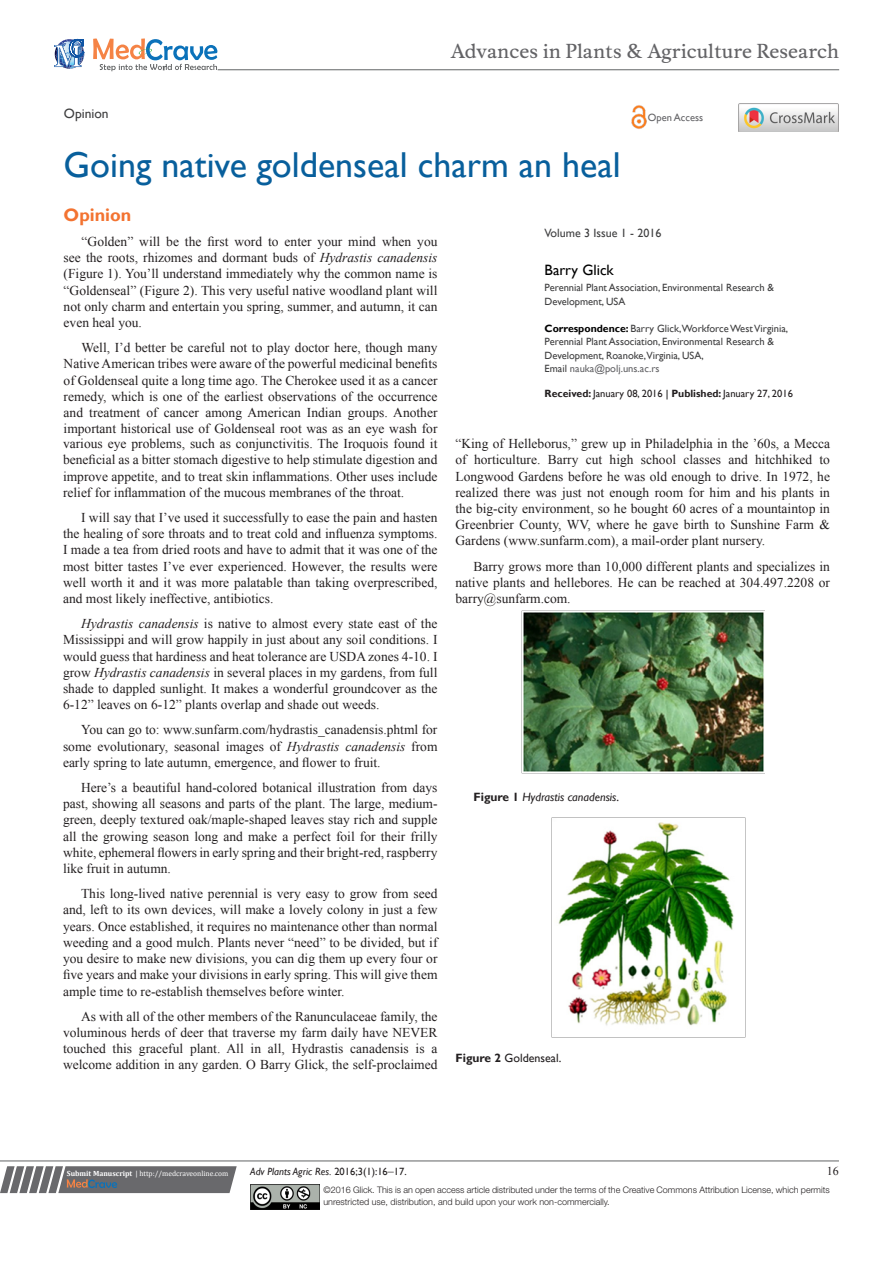
<style>
.page{position:relative;width:893px;height:1263px;background:#fff}
.page>*{position:absolute;margin:0;border:0;box-sizing:border-box;transform-origin:0 0}
.t1{font:36px "Gill Sans";color:#085f9c}
.t2{font:18.6px "Musee";color:#636366}
.List_Paragraph{font:700 18px "Gill Sans";color:#f37331}
.t3{font:15px "Gill Sans";color:#000}
.t4{font:13.5px/16.2px "Times New Roman";color:#231f20;text-align:justify}
.t5{font:13.5px "Gill Sans";color:#3e3e3f}
.t6{font:italic 12px "Gill Sans";color:#231f20}
.t7{font:12px "Gill Sans";color:#231f20}
.t8{font:12px "Gill Sans";color:#3e3e3f}
.t9{font:12px "Times New Roman";color:#231f20}
.t10{font:10.5px/13.5px "Gill Sans";color:#3e3e3f}
.t11{font:10.5px "Gill Sans";color:#231f20}
.t12{font:10.5px "Gill Sans";color:#636366}
.t13{font:italic 10.5px "Gill Sans";color:#231f20}
.t14{font:300 9px/12px "Helvetica Neue LT Std";color:#231f20}
.t15{font:7.5px "Cambria";color:#fff}
.s1{font-style:italic}
.s2{font-weight:700;color:#000}
.s3{color:#3e3e3f}
.s4{font-weight:700}
.s5{color:#000}
.s6{font-weight:700;font-style:normal}
.s7{font-style:normal}
.s8{font-family:"Times New Roman";font-style:normal;font-size:12px}
</style>
<div class="page">
<svg style="left:0;top:1166px;width:237px;height:27px;background:#78787a"></svg>
<hr style="left:0;top:1161px;width:839px;height:1px;background:#626465">
<img style="left:250px;top:1185px;width:69px;height:24px">
<svg style="left:54px;top:39px;width:30px;height:30px"></svg>
<svg style="left:93px;top:38px;width:124px;height:33px"></svg>
<hr style="left:218px;top:70px;width:621px;height:1px;background:#626465">
<img style="left:631px;top:105px;width:16px;height:24px">
<img style="left:739px;top:104px;width:99px;height:28px">
<img style="left:522px;top:610px;width:243px;height:162px">
<img style="left:552px;top:817px;width:193px;height:209px">
<p class="t2" style="left:451px;top:39px;width:390px">Advances in Plants &amp; Agriculture Research</p>
<p class="t5" style="left:64px;top:105px;width:46px">Opinion</p>
<p class="t12" style="left:648px;top:112px;width:57px">Open Access</p>
<p class="t1" style="left:64px;top:144px;width:559px">Going native goldenseal charm an heal</p>
<p class="List_Paragraph" style="left:64px;top:204px;width:69px">Opinion</p>
<p class="t4" style="left:64px;top:233px;width:375px;text-indent:18px">“Golden” will be the first word to enter your mind when you see the roots, rhizomes and dormant buds of <span class="s1">Hydrastis canadensis </span>(Figure 1). You’ll understand immediately why the common name is “Goldenseal” (Figure 2). This very useful native woodland plant will not only charm and entertain you spring, summer, and autumn, it can even heal you.</p>
<p class="t4" style="left:64px;top:339px;width:375px;text-indent:18px">Well, I’d better be careful not to play doctor here, though many Native American tribes were aware of the powerful medicinal benefits of Goldenseal quite a long time ago. The Cherokee used it as a cancer remedy, which is one of the earliest observations of the occurrence and treatment of cancer among American Indian groups. Another important historical use of Goldenseal root was as an eye wash for</p>
<p class="t4" style="left:63px;top:435px;width:376px">various eye problems, such as conjunctivitis. The Iroquois found it beneficial as a bitter stomach digestive to help stimulate digestion and improve appetite, and to treat skin inflammations. Other uses include relief for inflammation of the mucous membranes of the throat.</p>
<p class="t4" style="left:63px;top:509px;width:376px;text-indent:18px">I will say that I’ve used it successfully to ease the pain and hasten the healing of sore throats and to treat cold and influenza symptoms.<br>I made a tea from dried roots and have to admit that it was one of the most bitter tastes I’ve ever experienced. However, the results were well worth it and it was more palatable than taking overprescribed, and most likely ineffective, antibiotics.</p>
<p class="t4" style="left:63px;top:615px;width:376px;text-indent:18px"><span class="s1">Hydrastis canadensis</span> is native to almost every state east of the Mississippi and will grow happily in just about any soil conditions. I would guess that hardiness and heat tolerance are USDA zones 4-10. I grow <span class="s1">Hydrastis canadensis</span> in several places in my gardens, from full shade to dappled sunlight. It makes a wonderful groundcover as the 6-12” leaves on 6-12” plants overlap and shade out weeds.</p>
<p class="t4" style="left:63px;top:722px;width:376px;text-indent:18px">You can go to: www.sunfarm.com/hydrastis_canadensis.phtml for some evolutionary, seasonal images of <span class="s1">Hydrastis canadensis</span> from early spring to late autumn, emergence, and flower to fruit.</p>
<p class="t4" style="left:63px;top:779px;width:376px;text-indent:18px">Here’s a beautiful hand-colored botanical illustration from days past, showing all seasons and parts of the plant. The large, medium&shy;green, deeply textured oak/maple-shaped leaves stay rich and supple all the growing season long and make a perfect foil for their frilly white, ephemeral flowers in early spring and their bright-red, raspberry like fruit in autumn.</p>
<p class="t4" style="left:63px;top:885px;width:376px;text-indent:18px">This long-lived native perennial is very easy to grow from seed and, left to its own devices, will make a lovely colony in just a few years. Once established, it requires no maintenance other than normal weeding and a good mulch. Plants never “need” to be divided, but if you desire to make new divisions, you can dig them up every four or five years and make your divisions in early spring. This will give them ample time to re-establish themselves before winter.</p>
<p class="t4" style="left:63px;top:1008px;width:376px;text-indent:18px">As with all of the other members of the Ranunculaceae family, the voluminous herds of deer that traverse my farm daily have NEVER touched this graceful plant. All in all, Hydrastis canadensis is a welcome addition in any garden. O Barry Glick, the self-proclaimed</p>
<p class="t8" style="left:545px;top:226px;width:118px">Volume 3 Issue 1 - 2016</p>
<p class="t3" style="left:545px;top:261px;width:71px">Barry Glick</p>
<p class="t10" style="left:545px;top:281px;width:231px">Perennial Plant Association, Environmental Research &amp;<br>Development, USA</p>
<p class="t10" style="left:545px;top:322px;width:245px"><span class="s2">Correspondence:</span> Barry Glick,Workforce West Virginia,<br>Perennial Plant Association, Environmental Research &amp;<br>Development, Roanoke,Virginia, USA,</p>
<p class="t12" style="left:545px;top:363px;width:117px"><span class="s3">Email</span> nauka@polj.uns.ac.rs</p>
<p class="t11" style="left:545px;top:388px;width:250px"><span class="s4">Received:</span> January 08, 2016 <span class="s5">|</span> <span class="s4">Published:</span> January 27, 2016</p>
<p class="t4" style="left:455px;top:435px;width:376px">“King of Helleborus,” grew up in Philadelphia in the ’60s, a Mecca of horticulture. Barry cut high school classes and hitchhiked to Longwood Gardens before he was old enough to drive. In 1972, he realized there was just not enough room for him and his plants in the big-city environment, so he bought 60 acres of a mountaintop in Greenbrier County, WV, where he gave birth to Sunshine Farm &amp; Gardens (www.sunfarm.com), a mail-order plant nursery.</p>
<p class="t4" style="left:455px;top:558px;width:376px;text-indent:18px">Barry grows more than 10,000 different plants and specializes in native plants and hellebores. He can be reached at 304.497.2208 or barry@sunfarm.com.</p>
<p class="t6" style="left:473px;top:790px;width:147px"><span class="s6">Figure 1</span> Hydrastis canadensis<span class="s7">.</span></p>
<p class="t7" style="left:455px;top:1051px;width:107px"><span class="s4">Figure 2</span> Goldenseal.</p>
<p class="t15" style="left:67px;top:1169px;width:163px"><span class="s4">Submit Manuscript</span> | http://medcraveonline.com</p>
<p class="t13" style="left:250px;top:1165px;width:158px">Adv Plants Agric Res. <span class="s7">2016;3(1):16</span><span class="s8">‒</span><span class="s7">17.</span></p>
<p class="t9" style="left:827px;top:1163px;width:13px">16</p>
<p class="t14" style="left:323px;top:1183px;width:508px">©2016 Glick. This is an open access article distributed under the terms of the Creative Commons Attribution License, which permits unrestricted use, distribution, and build upon your work non-commercially.</p>
</div>
